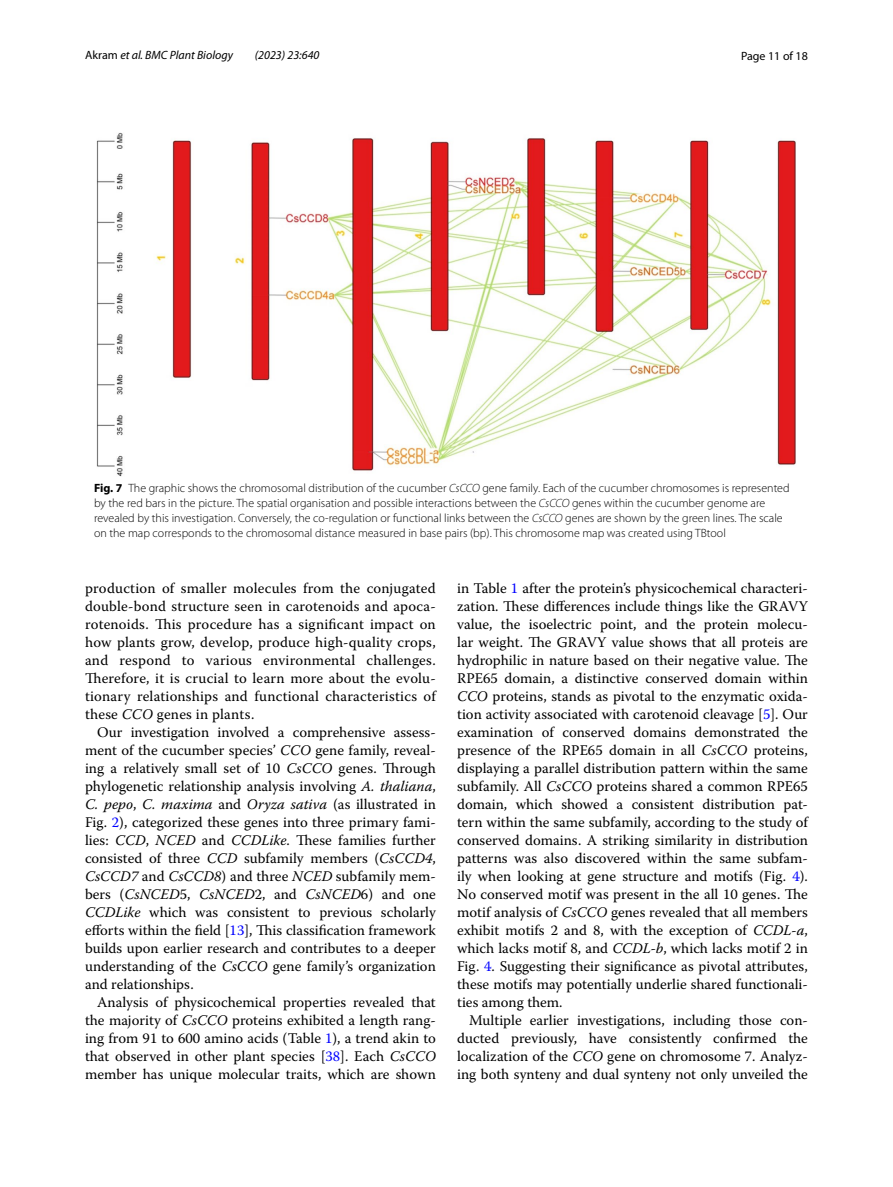
<style>
.page{position:relative;width:893px;height:1187px;background:#fff}
.page>*{position:absolute;margin:0;border:0;box-sizing:border-box;transform-origin:0 0}
.t1{font:14.7px/18px "Warnock Pro";color:#000;text-align:justify}
.t2{font:300 12px/15px "Myriad Pro";color:#000}
.t3{font:italic 12px "Myriad Pro";color:#000}
.t4{font:12px "Myriad Pro";color:#000}
.s1{font-style:normal}
.s2{font-weight:700}
.s3{font-style:italic}
.s4{color:#00f}
</style>
<div class="page">
<img style="left:96px;top:133px;width:700px;height:343px">
<p class="t3" style="left:85px;top:48px;width:149px"><span class="s1">Akram</span> et al. BMC Plant Biology</p>
<p class="t3" style="left:255px;top:48px;width:66px">(2023) 23:640</p>
<p class="t4" style="left:741px;top:48px;width:68px">Page 11 of 18</p>
<p class="t2" style="left:94px;top:480px;width:697px"><span class="s2">Fig. 7</span> The graphic shows the chromosomal distribution of the cucumber <span class="s3">CsCCO</span> gene family. Each of the cucumber chromosomes is represented by the red bars in the picture. The spatial organisation and possible interactions between the <span class="s3">CsCCO</span> genes within the cucumber genome are revealed by this investigation. Conversely, the co-regulation or functional links between the <span class="s3">CsCCO</span> genes are shown by the green lines. The scale on the map corresponds to the chromosomal distance measured in base pairs (bp). This chromosome map was created using TBtool</p>
<p class="t1" style="left:85px;top:578px;width:352px">production of smaller molecules from the conjugated double-bond structure seen in carotenoids and apoca&shy;rotenoids. This procedure has a significant impact on how plants grow, develop, produce high-quality crops, and respond to various environmental challenges.<br>Therefore, it is crucial to learn more about the evolu&shy;tionary relationships and functional characteristics of these <span class="s3">CCO</span> genes in plants.</p>
<p class="t1" style="left:85px;top:722px;width:352px;text-indent:12px">Our investigation involved a comprehensive assess&shy;ment of the cucumber species’ <span class="s3">CCO</span> gene family, reveal&shy;ing a relatively small set of 10 <span class="s3">CsCCO</span> genes. Through phylogenetic relationship analysis involving <span class="s3">A. thaliana</span>, <span class="s3">C. pepo</span>, <span class="s3">C. maxima</span> and <span class="s3">Oryza sativa</span> (as illustrated in Fig. <span class="s4">2</span>), categorized these genes into three primary fami&shy;lies: <span class="s3">CCD</span>, <span class="s3">NCED</span> and <span class="s3">CCDLike</span>. These families further consisted of three <span class="s3">CCD</span> subfamily members (<span class="s3">CsCCD4</span>, <span class="s3">CsCCD7</span> and <span class="s3">CsCCD8</span>) and three <span class="s3">NCED</span> subfamily mem&shy;bers (<span class="s3">CsNCED</span>5, <span class="s3">CsNCED</span>2, and <span class="s3">CsNCED</span>6) and one <span class="s3">CCDLike</span> which was consistent to previous scholarly efforts within the field [<span class="s4">13</span>], This classification framework builds upon earlier research and contributes to a deeper understanding of the <span class="s3">CsCCO</span> gene family’s organization and relationships.</p>
<p class="t1" style="left:85px;top:992px;width:352px;text-indent:12px">Analysis of physicochemical properties revealed that the majority of <span class="s3">CsCCO</span> proteins exhibited a length rang&shy;ing from 91 to 600 amino acids (Table <span class="s4">1</span>), a trend akin to that observed in other plant species [<span class="s4">38</span>]. Each <span class="s3">CsCCO </span>member has unique molecular traits, which are shown</p>
<p class="t1" style="left:457px;top:578px;width:352px">in Table <span class="s4">1</span> after the protein’s physicochemical characteri&shy;zation. These differences include things like the GRAVY value, the isoelectric point, and the protein molecu&shy;lar weight. The GRAVY value shows that all proteis are hydrophilic in nature based on their negative value. The RPE65 domain, a distinctive conserved domain within <span class="s3">CCO</span> proteins, stands as pivotal to the enzymatic oxida&shy;tion activity associated with carotenoid cleavage [<span class="s4">5</span>]. Our examination of conserved domains demonstrated the presence of the RPE65 domain in all <span class="s3">CsCCO</span> proteins, displaying a parallel distribution pattern within the same subfamily. All <span class="s3">CsCCO</span> proteins shared a common RPE65 domain, which showed a consistent distribution pat&shy;tern within the same subfamily, according to the study of conserved domains. A striking similarity in distribution patterns was also discovered within the same subfam&shy;ily when looking at gene structure and motifs (Fig. <span class="s4">4</span>).<br>No conserved motif was present in the all 10 genes. The motif analysis of <span class="s3">CsCCO</span> genes revealed that all members exhibit motifs 2 and 8, with the exception of <span class="s3">CCDL-a</span>, which lacks motif 8, and <span class="s3">CCDL-b</span>, which lacks motif 2 in Fig. <span class="s4">4</span>. Suggesting their significance as pivotal attributes, these motifs may potentially underlie shared functionali&shy;ties among them.</p>
<p class="t1" style="left:457px;top:1010px;width:352px;text-indent:12px">Multiple earlier investigations, including those con&shy;ducted previously, have consistently confirmed the localization of the <span class="s3">CCO</span> gene on chromosome 7. Analyz&shy;ing both synteny and dual synteny not only unveiled the</p>
</div>
